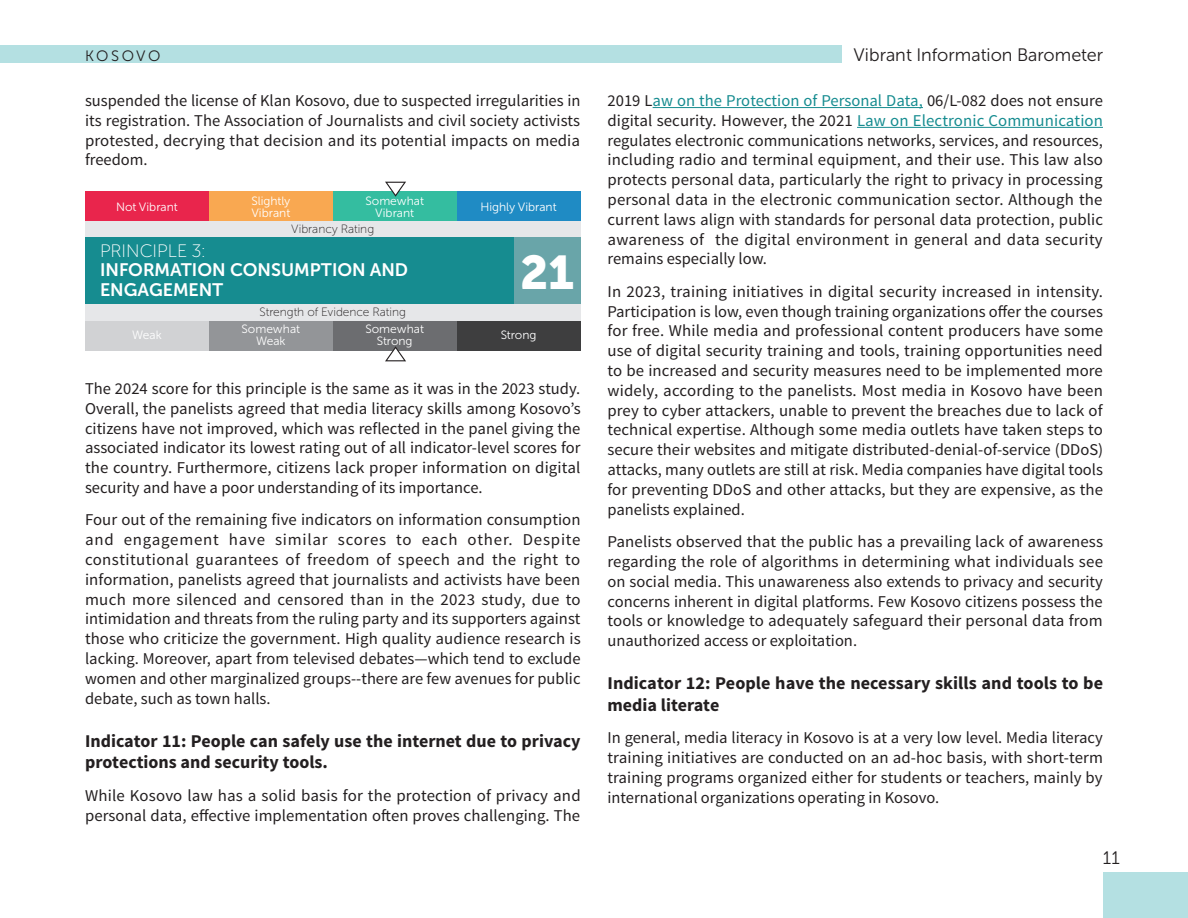
<style>
.page{position:relative;width:1188px;height:918px;background:#fff}
.page>*{position:absolute;margin:0;border:0;box-sizing:border-box;transform-origin:0 0}
.t1{font:47.1px "Museo Sans Cyrl 900";color:#fff}
.Indicator{font:700 18px/21.6px "Source Sans Pro";color:#231f20}
.t2{font:18px/19.5px "Museo Sans Cyrl 700";color:#fff}
.t3{font:18px "Museo Sans Cyrl 300";color:#231f20}
.t4{font:18px "Museo Sans Cyrl 100";color:#fff}
.t5{font:16.5px/19.8px "Source Sans Pro";color:#231f20;text-align:justify}
.t6{font:15px "Museo Sans Cyrl 300";letter-spacing:.155em;color:#231f20}
.t7{font:12px "Museo Sans Cyrl 300";color:#fff}
.t8{font:12px "Museo Sans Cyrl 100";color:#231f20}
.s1{color:#168c90}
</style>
<div class="page">
<div style="left:1103px;top:872px;width:85px;height:46px;background:#b4e0e2"></div>
<div style="left:0;top:45px;width:842px;height:18px;background:#b4e0e2"></div>
<div style="left:85px;top:304px;width:495px;height:17px;background:#e6e7e9"></div>
<div style="left:85px;top:221px;width:495px;height:17px;background:#e6e7e9"></div>
<div style="left:85px;top:238px;width:495px;height:66px;background:#168c90"></div>
<div style="left:514px;top:238px;width:66px;height:66px;background:#69a5a9"></div>
<div style="left:333px;top:191px;width:124px;height:30px;background:#34bda0"></div>
<div style="left:457px;top:191px;width:123px;height:30px;background:#1f8bc4"></div>
<div style="left:209px;top:191px;width:124px;height:30px;background:#f9a851"></div>
<div style="left:85px;top:191px;width:124px;height:30px;background:#e9254c"></div>
<svg style="left:385px;top:181px;width:21px;height:16px"></svg>
<div style="left:333px;top:321px;width:124px;height:29px;background:#6c6d70"></div>
<div style="left:457px;top:321px;width:123px;height:29px;background:#3e3e3f"></div>
<div style="left:209px;top:321px;width:124px;height:29px;background:#939598"></div>
<div style="left:85px;top:321px;width:124px;height:29px;background:#d1d2d4"></div>
<svg style="left:384px;top:346px;width:23px;height:16px"></svg>
<hr style="left:653px;top:107px;width:270px;height:1px;background:#168c90">
<hr style="left:857px;top:127px;width:246px;height:1px;background:#168c90">
<p class="t6" style="left:85px;top:48px;width:77px">KOSOVO</p>
<p class="t5" style="left:85px;top:91px;width:497px">suspended the license of Klan Kosovo, due to suspected irregularities in its registration. The Association of Journalists and civil society activists protested, decrying that decision and its potential impacts on media freedom.</p>
<p class="t7" style="left:116px;top:200px;width:63px">Not Vibrant</p>
<p class="t7" style="left:251px;top:194px;width:41px">Slightly</p>
<p class="t7" style="left:251px;top:206px;width:40px">Vibrant</p>
<p class="t7" style="left:365px;top:194px;width:60px">Somewhat</p>
<p class="t7" style="left:375px;top:206px;width:40px">Vibrant</p>
<p class="t7" style="left:481px;top:200px;width:78px">Highly Vibrant</p>
<p class="t8" style="left:291px;top:223px;width:84px">Vibrancy Rating</p>
<p class="t4" style="left:100px;top:241px;width:107px">PRINCIPLE 3:</p>
<p class="t2" style="left:100px;top:261px;width:310px">INFORMATION CONSUMPTION AND<br>ENGAGEMENT</p>
<p class="t1" style="left:520px;top:246px;width:56px">21</p>
<p class="t8" style="left:260px;top:306px;width:148px">Strength of Evidence Rating</p>
<p class="t7" style="left:132px;top:328px;width:31px">Weak</p>
<p class="t7" style="left:242px;top:322px;width:60px">Somewhat</p>
<p class="t7" style="left:256px;top:334px;width:31px">Weak</p>
<p class="t7" style="left:365px;top:322px;width:60px">Somewhat</p>
<p class="t7" style="left:377px;top:334px;width:37px">Strong</p>
<p class="t7" style="left:501px;top:328px;width:37px">Strong</p>
<p class="t5" style="left:85px;top:379px;width:497px">The 2024 score for this principle is the same as it was in the 2023 study.<br>Overall, the panelists agreed that media literacy skills among Kosovo’s citizens have not improved, which was reflected in the panel giving the associated indicator its lowest rating out of all indicator-level scores for the country. Furthermore, citizens lack proper information on digital security and have a poor understanding of its importance.</p>
<p class="t5" style="left:85px;top:510px;width:497px">Four out of the remaining five indicators on information consumption and engagement have similar scores to each other. Despite constitutional guarantees of freedom of speech and the right to information, panelists agreed that journalists and activists have been much more silenced and censored than in the 2023 study, due to intimidation and threats from the ruling party and its supporters against those who criticize the government. High quality audience research is lacking. Moreover, apart from televised debates—which tend to exclude women and other marginalized groups--there are few avenues for public debate, such as town halls.</p>
<p class="Indicator" style="left:85px;top:730px;width:497px">Indicator 11: People can safely use the internet due to privacy protections and security tools.</p>
<p class="t5" style="left:85px;top:786px;width:497px">While Kosovo law has a solid basis for the protection of privacy and personal data, effective implementation often proves challenging. The</p>
<p class="t3" style="left:854px;top:45px;width:251px">Vibrant Information Barometer</p>
<p class="t5" style="left:608px;top:91px;width:497px">2019 L<span class="s1">aw on the Protection of Personal Data,</span> 06/L-082 does not ensure digital security. However, the 2021 <span class="s1">Law on Electronic Communication </span>regulates electronic communications networks, services, and resources, including radio and terminal equipment, and their use. This law also protects personal data, particularly the right to privacy in processing personal data in the electronic communication sector. Although the current laws align with standards for personal data protection, public awareness of the digital environment in general and data security remains especially low.</p>
<p class="t5" style="left:608px;top:282px;width:497px">In 2023, training initiatives in digital security increased in intensity.<br>Participation is low, even though training organizations offer the courses for free. While media and professional content producers have some use of digital security training and tools, training opportunities need to be increased and security measures need to be implemented more widely, according to the panelists. Most media in Kosovo have been prey to cyber attackers, unable to prevent the breaches due to lack of technical expertise. Although some media outlets have taken steps to secure their websites and mitigate distributed-denial-of-service (DDoS) attacks, many outlets are still at risk. Media companies have digital tools for preventing DDoS and other attacks, but they are expensive, as the panelists explained.</p>
<p class="t5" style="left:608px;top:532px;width:497px">Panelists observed that the public has a prevailing lack of awareness regarding the role of algorithms in determining what individuals see on social media. This unawareness also extends to privacy and security concerns inherent in digital platforms. Few Kosovo citizens possess the tools or knowledge to adequately safeguard their personal data from unauthorized access or exploitation.</p>
<p class="Indicator" style="left:608px;top:673px;width:497px">Indicator 12: People have the necessary skills and tools to be media literate</p>
<p class="t5" style="left:608px;top:728px;width:497px">In general, media literacy in Kosovo is at a very low level. Media literacy training initiatives are conducted on an ad-hoc basis, with short-term training programs organized either for students or teachers, mainly by international organizations operating in Kosovo.</p>
<p class="t3" style="left:1103px;top:848px;width:18px">11</p>
</div>
